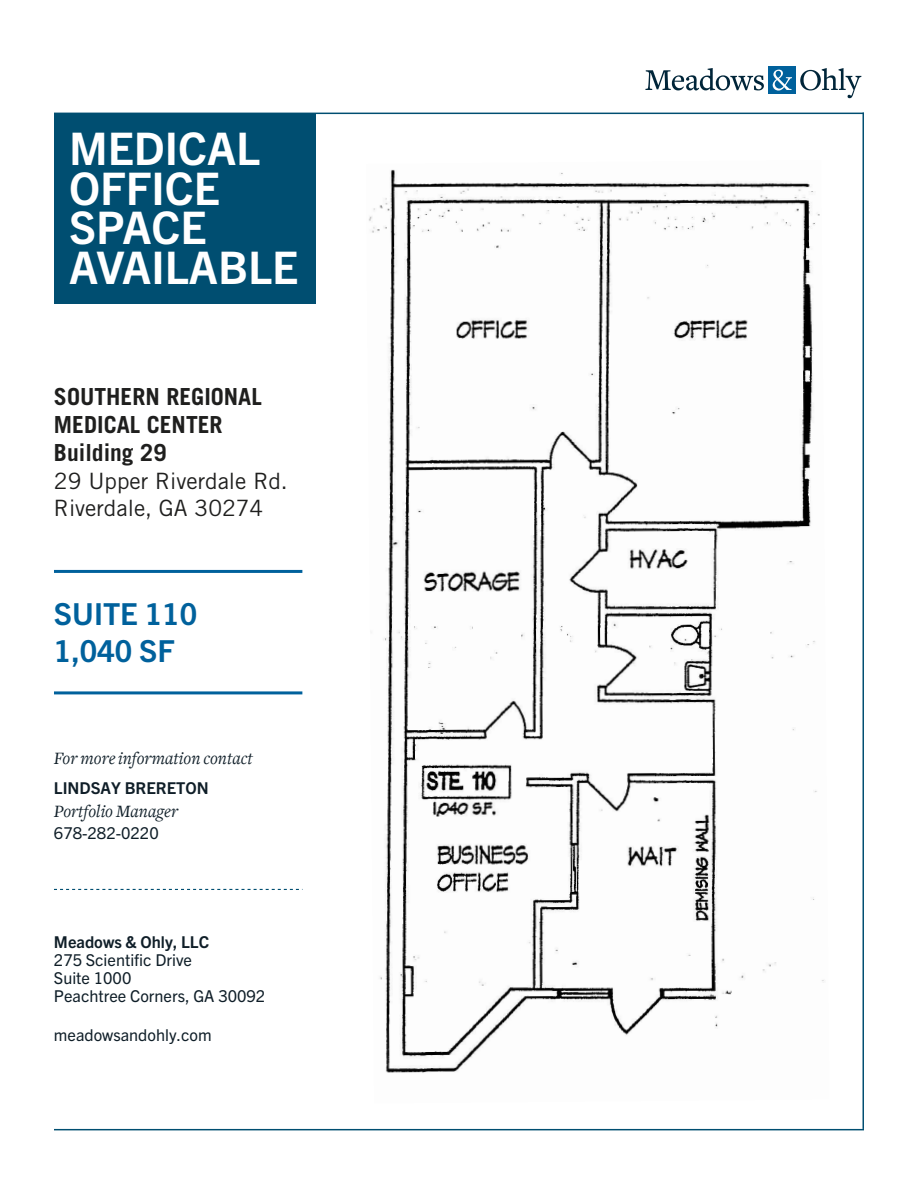
<style>
.page{position:relative;width:918px;height:1188px;background:#fff}
.page>*{position:absolute;margin:0;border:0;box-sizing:border-box;transform-origin:0 0}
.t1{font:700 45px/39.8px "Trade Gothic Next LT Pro";color:#fff}
.t2{font:700 30.3px/37px "Trade Gothic Next LT Pro";color:#00619c}
.t3{font:700 23.55px/28.2px "Trade Gothic LT Std";color:#1f1f1e}
.t4{font:22.5px/27px "Trade Gothic LT Std";color:#1f1f1e}
.t5{font:italic 18px "Freight Text";color:#0f1e28}
.t6{font:16.35px/17.9px "Trade Gothic Next LT Pro";color:#0f1e28}
.t7{font:700 16.35px "Trade Gothic Next LT Pro";color:#0f1e28}
</style>
<div class="page">
<hr style="left:54px;top:1129px;width:810px;height:1px;background:#004e71">
<hr style="left:863px;top:113px;width:1px;height:1016px;background:#004e71">
<hr style="left:54px;top:113px;width:810px;height:1px;background:#004e71">
<hr style="left:54px;top:570px;width:248px;height:3px;background:#00619c">
<hr style="left:54px;top:691px;width:248px;height:3px;background:#00619c">
<svg style="left:54px;top:889px;width:245px;height:1px"></svg>
<div style="left:768px;top:66px;width:28px;height:28px;background:#00619c"></div>
<svg style="left:645px;top:68px;width:119px;height:22px"></svg>
<svg style="left:773px;top:70px;width:19px;height:21px"></svg>
<svg style="left:800px;top:68px;width:61px;height:30px"></svg>
<div style="left:54px;top:114px;width:261px;height:189px;background:#004e71"></div>
<img style="left:369px;top:169px;width:455px;height:904px">
<h1 class="t1" style="left:69px;top:126px;width:231px">MEDICAL<br>OFFICE<br>SPACE<br>AVAILABLE</h1>
<h3 class="t3" style="left:54px;top:382px;width:209px">SOUTHERN REGIONAL<br>MEDICAL CENTER<br>Building 29</h3>
<h3 class="t4" style="left:54px;top:468px;width:235px">29 Upper Riverdale Rd.<br>Riverdale, GA 30274</h3>
<h2 class="t2" style="left:54px;top:594px;width:145px">SUITE 110<br>1,040 SF</h2>
<p class="t5" style="left:54px;top:748px;width:200px">For more information contact</p>
<p class="t7" style="left:54px;top:777px;width:156px">LINDSAY BRERETON</p>
<p class="t5" style="left:54px;top:801px;width:126px">Portfolio Manager</p>
<p class="t6" style="left:54px;top:823px;width:106px">678-282-0220</p>
<p class="t7" style="left:54px;top:931px;width:157px">Meadows &amp; Ohly, LLC</p>
<p class="t6" style="left:54px;top:950px;width:213px">275 Scientific Drive<br>Suite 1000<br>Peachtree Corners, GA 30092</p>
<p class="t6" style="left:54px;top:1025px;width:159px">meadowsandohly.com</p>
</div>
